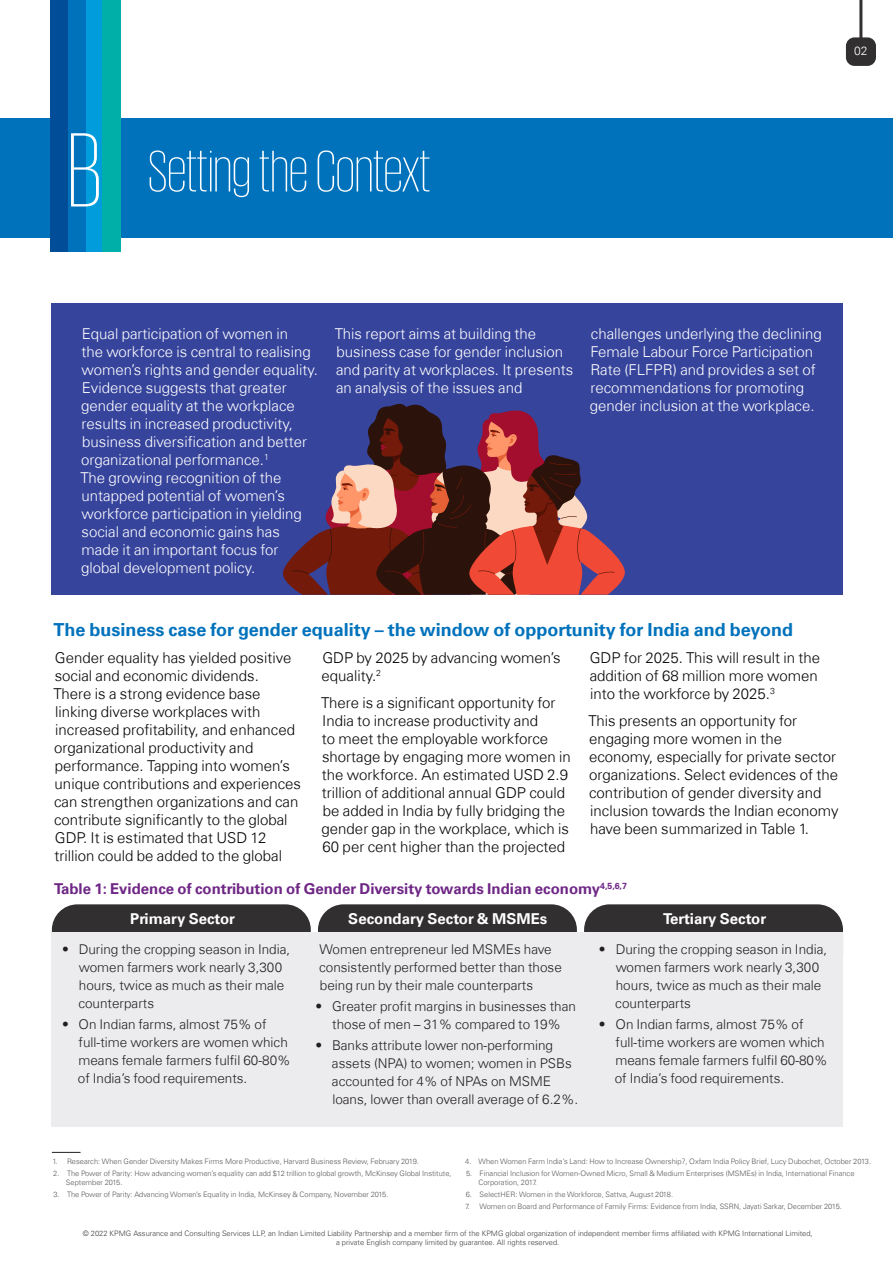
<style>
.page{position:relative;width:893px;height:1263px;background:#fff}
.page>*{position:absolute;margin:0;border:0;box-sizing:border-box;transform-origin:0 0}
.t1{font:200 60px "KPMG";color:#fff}
.t2{font:700 18px "Universfor KPMG";color:#0072bc}
.t3{font:300 15px/18px "Universfor KPMG";color:#040503}
.t4{font:300 15px/18px "Universfor KPMG";color:#fff}
.t5{font:700 15px/30px "Universfor KPMG";color:#6f2786}
.t6{font:700 15px "Universfor KPMG";color:#fff}
.t7{font:300 13.5px/18px "Universfor KPMG";color:#231f20}
.t8{font:300 12px "Universfor KPMG";color:#fff}
.t9{font:300 7.5px/9px "Universfor KPMG";color:#57585a}
.t10{font:300 7.5px/9px "Universfor KPMG";color:#3e3e3f;text-align:center}
.s1{font-size:108px}
.s2{color:#fff}
.s3{font-family:"Univers 45"}
</style>
<div class="page">
<div style="left:0;top:118px;width:893px;height:120px;background:#0072bc"></div>
<div style="left:51px;top:0;width:17px;height:251px;background:#014d97"></div>
<div style="left:86px;top:0;width:17px;height:251px;background:#009cdc"></div>
<div style="left:68px;top:0;width:18px;height:251px;background:#0072bc"></div>
<div style="left:103px;top:0;width:18px;height:251px;background:#00afa8"></div>
<div style="left:52px;top:303px;width:791px;height:292px;background:#36449c"></div>
<svg style="left:283px;top:403px;width:342px;height:192px"></svg>
<div style="left:52px;top:904px;width:259px;height:77px;background:#312f30;border-radius:26px"></div>
<div style="left:318px;top:904px;width:259px;height:77px;background:#312f30;border-radius:26px"></div>
<div style="left:584px;top:904px;width:259px;height:77px;background:#312f30;border-radius:26px"></div>
<div style="left:52px;top:932px;width:791px;height:194px;background:#ececee"></div>
<svg style="left:52px;top:1152px;width:29px;height:1px"></svg>
<hr style="left:859px;top:0;width:3px;height:46px;background:#312f30">
<div style="left:846px;top:37px;width:30px;height:29px;background:#312f30;border-radius:9px"></div>
<h1 class="t1" style="left:68px;top:143px;width:365px"><span class="s1">B</span> Setting the Context</h1>
<p class="t8" style="left:854px;top:44px;width:15px">02</p>
<p class="t4" style="left:80px;top:324px;width:239px">Equal participation of women in<br>the workforce is central to realising women’s rights and gender equality.<br>Evidence suggests that greater gender equality at the workplace results in increased productivity, business diversification and better organizational performance.<sup>1<br></sup>The growing recognition of the untapped potential of women’s workforce participation in yielding social and economic gains has made it an important focus for global development policy.</p>
<p class="t4" style="left:335px;top:324px;width:240px">This report aims at building the business case for gender inclusion and parity at workplaces. It presents an analysis of the issues and</p>
<p class="t4" style="left:590px;top:324px;width:233px">challenges underlying the declining Female Labour Force Participation Rate (FLFPR) and provides a set of recommendations for promoting gender inclusion at the workplace.</p>
<p class="t2" style="left:54px;top:618px;width:741px">The business case for gender equality – the window of opportunity for India and beyond</p>
<p class="t3" style="left:54px;top:648px;width:249px">Gender equality has yielded positive social and economic dividends.<br>There is a strong evidence base linking diverse workplaces with increased profitability, and enhanced organizational productivity and performance. Tapping into women’s unique contributions and experiences can strengthen organizations and can contribute significantly to the global GDP. It is estimated that USD 12 trillion could be added to the global</p>
<p class="t3" style="left:322px;top:648px;width:241px">GDP by 2025 by advancing women’s equality.<sup>2</sup></p>
<p class="t3" style="left:590px;top:648px;width:232px">GDP for 2025. This will result in the addition of 68 million more women into the workforce by 2025.<sup>3</sup></p>
<p class="t3" style="left:588px;top:711px;width:251px">This presents an opportunity for engaging more women in the economy, especially for private sector organizations. Select evidences of the contribution of gender diversity and inclusion towards the Indian economy have been summarized in Table 1.</p>
<p class="t3" style="left:321px;top:693px;width:251px">There is a significant opportunity for India to increase productivity and<br>to meet the employable workforce shortage by engaging more women in the workforce. An estimated USD 2.9 trillion of additional annual GDP could be added in India by fully bridging the gender gap in the workplace, which is 60 per cent higher than the projected</p>
<p class="t5" style="left:130px;top:873px;width:498px;text-indent:-76px">Table 1: Evidence of contribution of Gender Diversity towards Indian economy<sup>4,5,6,7<br></sup><span class="s2">Primary Sector</span></p>
<p class="t6" style="left:348px;top:909px;width:200px">Secondary Sector &amp; MSMEs</p>
<p class="t6" style="left:663px;top:909px;width:105px">Tertiary Sector</p>
<p class="t7" style="left:78px;top:940px;width:213px;text-indent:-16px"><span class="s3">•</span> During the cropping season in India, women farmers work nearly 3,300 hours, twice as much as their male counterparts</p>
<p class="t7" style="left:78px;top:1015px;width:214px;text-indent:-16px"><span class="s3">•</span> On Indian farms, almost 75% of full-time workers are women which means female farmers fulfil 60-80% of India’s food requirements.</p>
<p class="t7" style="left:319px;top:940px;width:244px">Women entrepreneur led MSMEs have consistently performed better than those being run by their male counterparts</p>
<p class="t7" style="left:316px;top:997px;width:262px;text-align:center"><span class="s3">•</span> Greater profit margins in businesses than those of men – 31% compared to 19%</p>
<p class="t7" style="left:332px;top:1036px;width:248px;text-indent:-16px"><span class="s3">•</span> Banks attribute lower non-performing assets (NPA) to women; women in PSBs accounted for 4% of NPAs on MSME loans, lower than overall average of 6.2%.</p>
<p class="t7" style="left:615px;top:940px;width:213px;text-indent:-16px"><span class="s3">•</span> During the cropping season in India, women farmers work nearly 3,300 hours, twice as much as their male counterparts</p>
<p class="t7" style="left:615px;top:1015px;width:214px;text-indent:-16px"><span class="s3">•</span> On Indian farms, almost 75% of full-time workers are women which means female farmers fulfil 60-80% of India’s food requirements.</p>
<p class="t9" style="left:52px;top:1156px;width:368px">1. Research: When Gender Diversity Makes Firms More Productive, Harvard Business Review, February 2019.</p>
<p class="t9" style="left:66px;top:1168px;width:387px;text-indent:-13px">2. The Power of Parity: How advancing women’s equality can add $12 trillion to global growth, McKinsey Global Institute,<br>September 2015.</p>
<p class="t9" style="left:53px;top:1189px;width:337px">3. The Power of Parity: Advancing Women’s Equality in India, McKinsey &amp; Company, November 2015.</p>
<p class="t9" style="left:465px;top:1156px;width:407px">4. When Women Farm India’s Land: How to Increase Ownership?, Oxfam India Policy Brief, Lucy Dubochet, October 2013.</p>
<p class="t9" style="left:478px;top:1168px;width:378px;text-indent:-12px">5. Financial Inclusion for Women-Owned Micro, Small &amp; Medium Enterprises (MSMEs) in India, International Finance<br>Corporation, 2017.</p>
<p class="t9" style="left:466px;top:1189px;width:209px">6. SelectHER: Women in the Workforce, Sattva, August 2018.</p>
<p class="t9" style="left:465px;top:1201px;width:378px">7. Women on Board and Performance of Family Firms: Evidence from India, SSRN, Jayati Sarkar, December 2015.</p>
<p class="t10" style="left:83px;top:1228px;width:731px">© 2022 KPMG Assurance and Consulting Services LLP, an Indian Limited Liability Partnership and a member firm of the KPMG global organization of independent member firms affiliated with KPMG International Limited, a private English company limited by guarantee. All rights reserved.</p>
</div>
